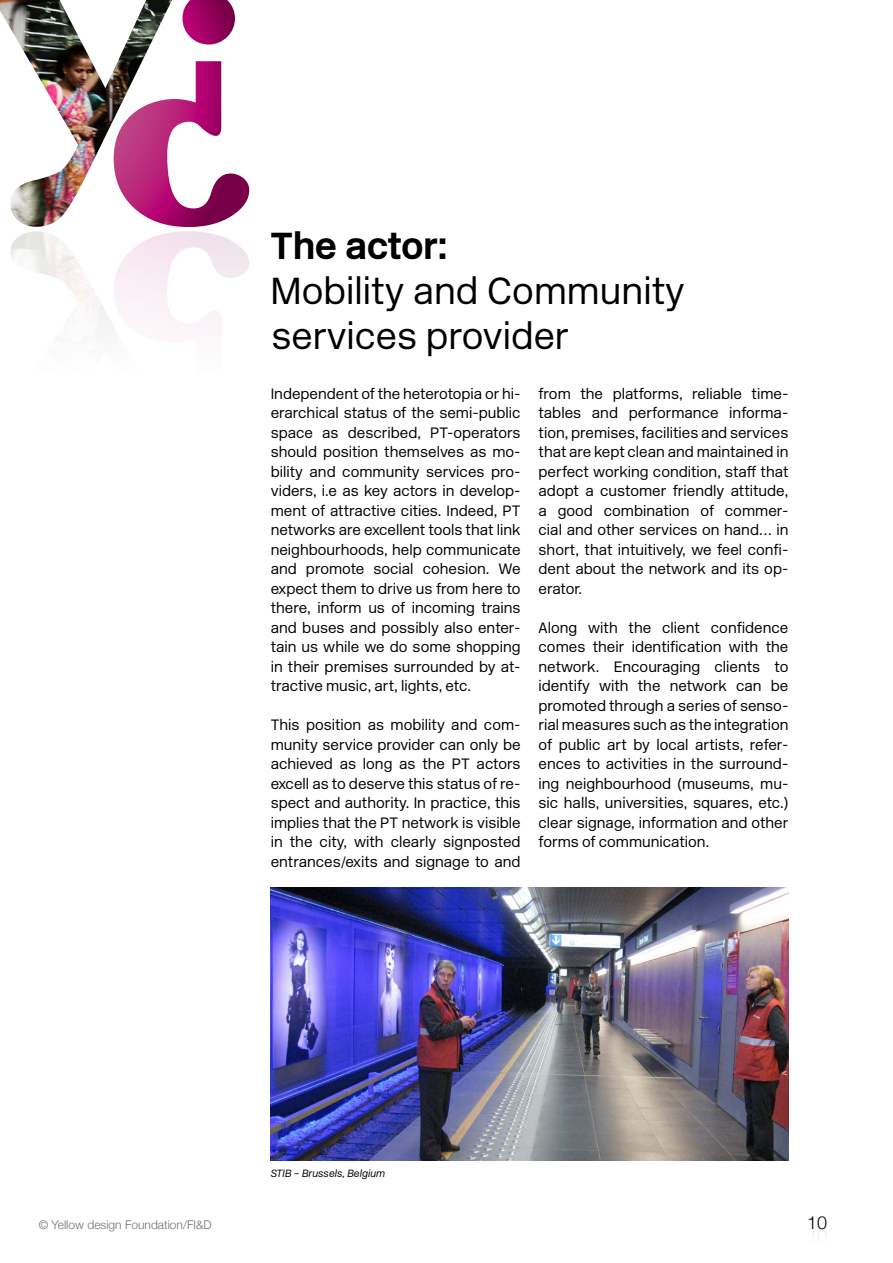
<style>
.page{position:relative;width:893px;height:1263px;background:#fff}
.page>*{position:absolute;margin:0;border:0;box-sizing:border-box;transform-origin:0 0}
.t1{font:300 37.5px/45px "New Rail Alphabet";color:#000}
.t2{font:700 37.5px "New Rail Alphabet";color:#000}
.t3{font:300 15px/19.5px "New Rail Alphabet";color:#000;text-align:justify}
.t4{font:300 12px "Helvetica Neue";color:#6d6e71}
.t5{font:italic 300 10.5px "New Rail Alphabet";color:#000}
</style>
<div class="page">
<img style="left:0;top:0;width:172px;height:227px">
<svg style="left:182px;top:0;width:53px;height:44px;background:#a82979"></svg>
<img style="left:10px;top:231px;width:104px;height:96px">
<svg style="left:114px;top:61px;width:135px;height:266px"></svg>
<img style="left:271px;top:887px;width:518px;height:274px">
<h1 class="t2" style="left:271px;top:221px;width:178px">The actor:</h1>
<h1 class="t1" style="left:271px;top:268px;width:416px">Mobility and Community services provider</h1>
<p class="t3" style="left:271px;top:384px;width:251px">Independent of the heterotopia or hi&shy;erarchical status of the semi-public space as described, PT-operators should position themselves as mo&shy;bility and community services pro&shy;viders, i.e as key actors in develop&shy;ment of attractive cities. Indeed, PT networks are excellent tools that link neighbourhoods, help communicate and promote social cohesion. We expect them to drive us from here to there, inform us of incoming trains and buses and possibly also enter&shy;tain us while we do some shopping in their premises surrounded by at&shy;tractive music, art, lights, etc.</p>
<p class="t3" style="left:271px;top:715px;width:251px">This position as mobility and com&shy;munity service provider can only be achieved as long as the PT actors excell as to deserve this status of re&shy;spect and authority. In practice, this implies that the PT network is visible in the city, with clearly signposted entrances/exits and signage to and</p>
<p class="t3" style="left:539px;top:384px;width:251px">from the platforms, reliable time&shy;tables and performance informa&shy;tion, premises, facilities and services that are kept clean and maintained in perfect working condition, staff that adopt a customer friendly attitude, a good combination of commer&shy;cial and other services on hand… in short, that intuitively, we feel confi&shy;dent about the network and its op&shy;erator.</p>
<p class="t3" style="left:539px;top:618px;width:251px">Along with the client confidence comes their identification with the network. Encouraging clients to identify with the network can be promoted through a series of senso&shy;rial measures such as the integration of public art by local artists, refer&shy;ences to activities in the surround&shy;ing neighbourhood (museums, mu&shy;sic halls, universities, squares, etc.) clear signage, information and other forms of communication.</p>
<p class="t4" style="left:39px;top:1215px;width:174px">© Yellow design Foundation/FI&amp;D</p>
<p class="t5" style="left:271px;top:1166px;width:116px">STIB – Brussels, Belgium</p>
</div>
